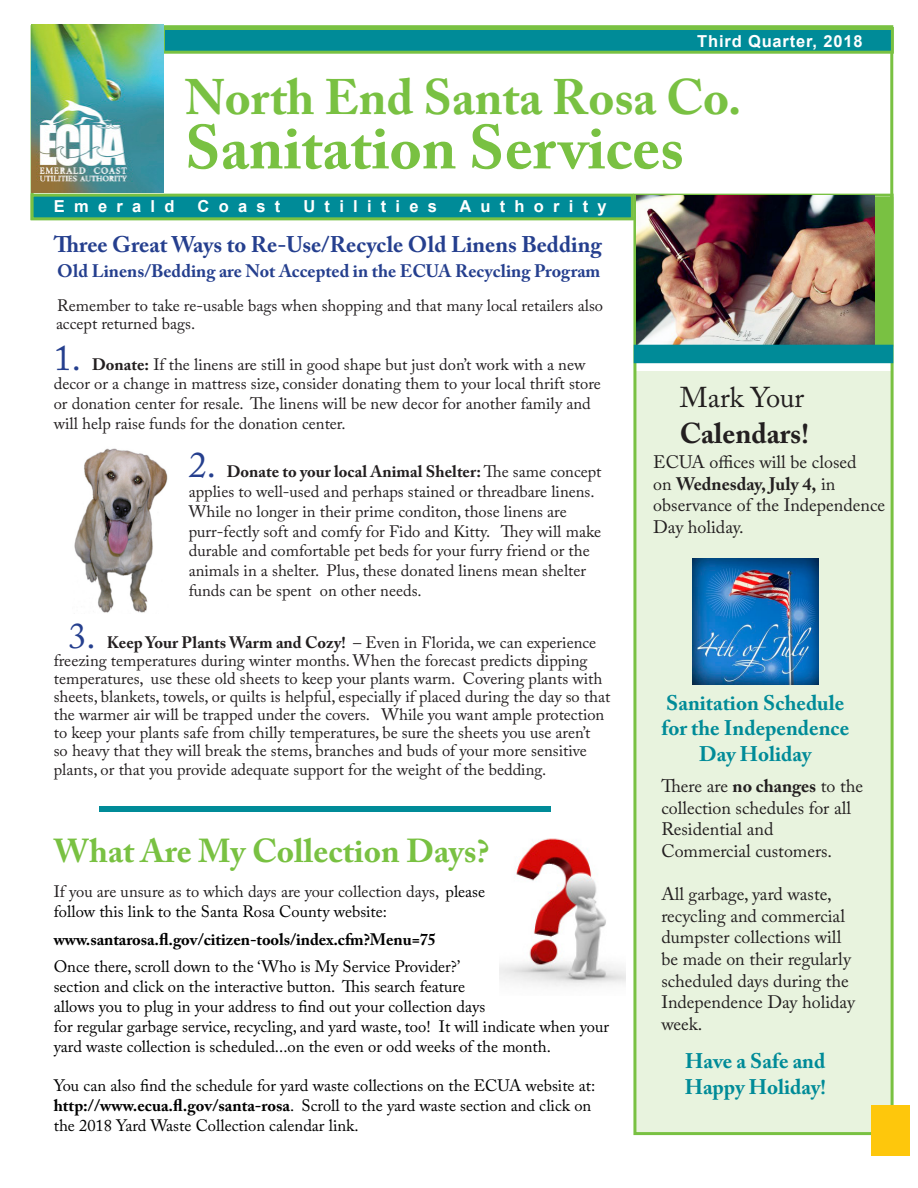
<style>
.page{position:relative;width:918px;height:1188px;background:#fff}
.page>*{position:absolute;margin:0;border:0;box-sizing:border-box;transform-origin:0 0}
.t1{font:700 61.5px "Adobe Caslon Pro";color:#79c142}
.t2{font:700 49.5px "Adobe Caslon Pro";color:#79c142}
.t3{font:700 33px "Adobe Caslon Pro";color:#79c142}
.t4{font:700 28.5px/36px "Adobe Caslon Pro";color:#231f20}
.t5{font:700 22.5px "Adobe Caslon Pro";color:#253f8e}
.t6{font:700 21px/25.2px "Adobe Caslon Pro";color:#008b98;text-align:center}
.t7{font:18px/21.6px "Adobe Caslon Pro";color:#231f20}
.t8{font:700 18px "Adobe Caslon Pro";color:#253f8e}
.t9{font:16.5px/19.8px "Adobe Caslon Pro";color:#231f20}
.t10{font:16.5px/19.8px "Adobe Caslon Pro";color:#000}
.t11{font:700 16.5px "Adobe Caslon Pro";letter-spacing:-.005em;color:#000}
.t12{font:700 16.5px "Arial";letter-spacing:.56em;color:#fff}
.t13{font:700 16.5px "Arial";letter-spacing:.05em;color:#fff}
.s1{font-size:36px;color:#253f8e}
.s2{font-weight:700}
.s3{color:#000}
.s4{font-weight:400}
</style>
<div class="page">
<div style="left:634px;top:372px;width:256px;height:762px;background:#e8f3de"></div>
<div style="left:31px;top:194px;width:603px;height:26px;background:#008b98;border:3px solid #79c142"></div>
<div style="left:99px;top:806px;width:452px;height:6px;background:#008b98"></div>
<div style="left:162px;top:27px;width:732px;height:27px;background:#008b98;border:3px solid #79c142"></div>
<div style="left:866px;top:197px;width:27px;height:150px;background:#79c142;border:2px solid #79c142"></div>
<img style="left:31px;top:24px;width:133px;height:169px">
<img style="left:500px;top:838px;width:125px;height:148px">
<div style="left:633px;top:194px;width:261px;height:941px;border:3px solid #79c142"></div>
<div style="left:871px;top:1106px;width:39px;height:50px;background:#fec70c"></div>
<img style="left:637px;top:196px;width:237px;height:149px">
<div style="left:634px;top:345px;width:259px;height:18px;background:#008b98"></div>
<img style="left:692px;top:558px;width:126px;height:126px">
<img style="left:74px;top:448px;width:94px;height:165px">
<p class="t13" style="left:697px;top:30px;width:167px">Third Quarter, 2018</p>
<p class="t2" style="left:185px;top:68px;width:558px">North End Santa Rosa Co.</p>
<p class="t1" style="left:185px;top:111px;width:500px">Sanitation Services</p>
<p class="t12" style="left:54px;top:196px;width:122px">Emerald</p>
<p class="t12" style="left:198px;top:196px;width:84px">Coast</p>
<p class="t12" style="left:303px;top:196px;width:135px">Utilities</p>
<p class="t12" style="left:459px;top:196px;width:149px">Authority</p>
<p class="t5" style="left:54px;top:231px;width:549px">Three Great Ways to Re-Use/Recycle Old Linens Bedding</p>
<p class="t8" style="left:57px;top:260px;width:545px">Old Linens/Bedding are Not Accepted in the ECUA Recycling Program</p>
<p class="t9" style="left:56px;top:296px;width:549px;line-height:18.1px">Remember to take re-usable bags when shopping and that many local retailers also accept returned bags.</p>
<p class="t9" style="left:54px;top:354px;width:549px"><span class="s1">1.</span> <span class="s2">Donate:</span> If the linens are still in good shape but just don’t work with a new decor or a change in mattress size, consider donating them to your local thrift store or donation center for resale. The linens will be new decor for another family and will help raise funds for the donation center.</p>
<p class="t9" style="left:189px;top:462px;width:414px"><span class="s1">2.</span> <span class="s2">Donate to your local Animal Shelter:</span> The same concept applies to well-used and perhaps stained or threadbare linens.<br>While no longer in their prime conditon, those linens are purr-fectly soft and comfy for Fido and Kitty. They will make durable and comfortable pet beds for your furry friend or the animals in a shelter. Plus, these donated linens mean shelter funds can be spent on other needs.</p>
<p class="t9" style="left:54px;top:633px;width:558px;line-height:18.1px;text-indent:15px"><span class="s1">3.</span> <span class="s2">Keep Your Plants Warm and Cozy!</span> – Even in Florida, we can experience freezing temperatures during winter months. When the forecast predicts dipping temperatures, use these old sheets to keep your plants warm. Covering plants with sheets, blankets, towels, or quilts is helpful, especially if placed during the day so that the warmer air will be trapped under the covers. While you want ample protection to keep your plants safe from chilly temperatures, be sure the sheets you use aren’t<br>so heavy that they will break the stems, branches and buds of your more sensitive plants, or that you provide adequate support for the weight of the bedding.</p>
<p class="t3" style="left:54px;top:831px;width:437px">What Are My Collection Days?</p>
<p class="t9" style="left:54px;top:881px;width:433px">If you are unsure as to which days are your collection days, <span class="s3">please follow this link to the Santa Rosa County website:</span></p>
<p class="t11" style="left:54px;top:930px;width:384px">www.santarosa.fl.gov/citizen-tools/index.cfm?Menu=75</p>
<p class="t10" style="left:54px;top:957px;width:557px">Once there, scroll down to the ‘Who is My Service Provider?’<br>section and click on the interactive button. This search feature<br>allows you to plug in your address to find out your collection days<br>for regular garbage service, recycling, and yard waste, too! It will indicate when your yard waste collection is scheduled...on the even or odd weeks of the month.</p>
<p class="t10" style="left:54px;top:1076px;width:543px">You can also find the schedule for yard waste collections on the ECUA website at: <span class="s2">http://www.ecua.fl.gov/santa-rosa</span>. Scroll to the yard waste section and click on the 2018 Yard Waste Collection calendar link.</p>
<p class="t4" style="left:680px;top:379px;width:130px"><span class="s4">Mark Your<br></span>Calendars!</p>
<p class="t7" style="left:653px;top:451px;width:233px">ECUA offices will be closed<br>on <span class="s2">Wednesday, July 4,</span> in observance of the Independence<br>Day holiday.</p>
<p class="t6" style="left:661px;top:690px;width:189px">Sanitation Schedule for the Independence<br>Day Holiday</p>
<p class="t7" style="left:661px;top:775px;width:203px">There are <span class="s2">no changes</span> to the collection schedules for all<br>Residential and<br>Commercial customers.</p>
<p class="t7" style="left:661px;top:883px;width:195px">All garbage, yard waste, recycling and commercial dumpster collections will be made on their regularly scheduled days during the<br>Independence Day holiday week.</p>
<p class="t6" style="left:685px;top:1049px;width:143px;text-align:left">Have a Safe and<br>Happy Holiday!</p>
</div>
